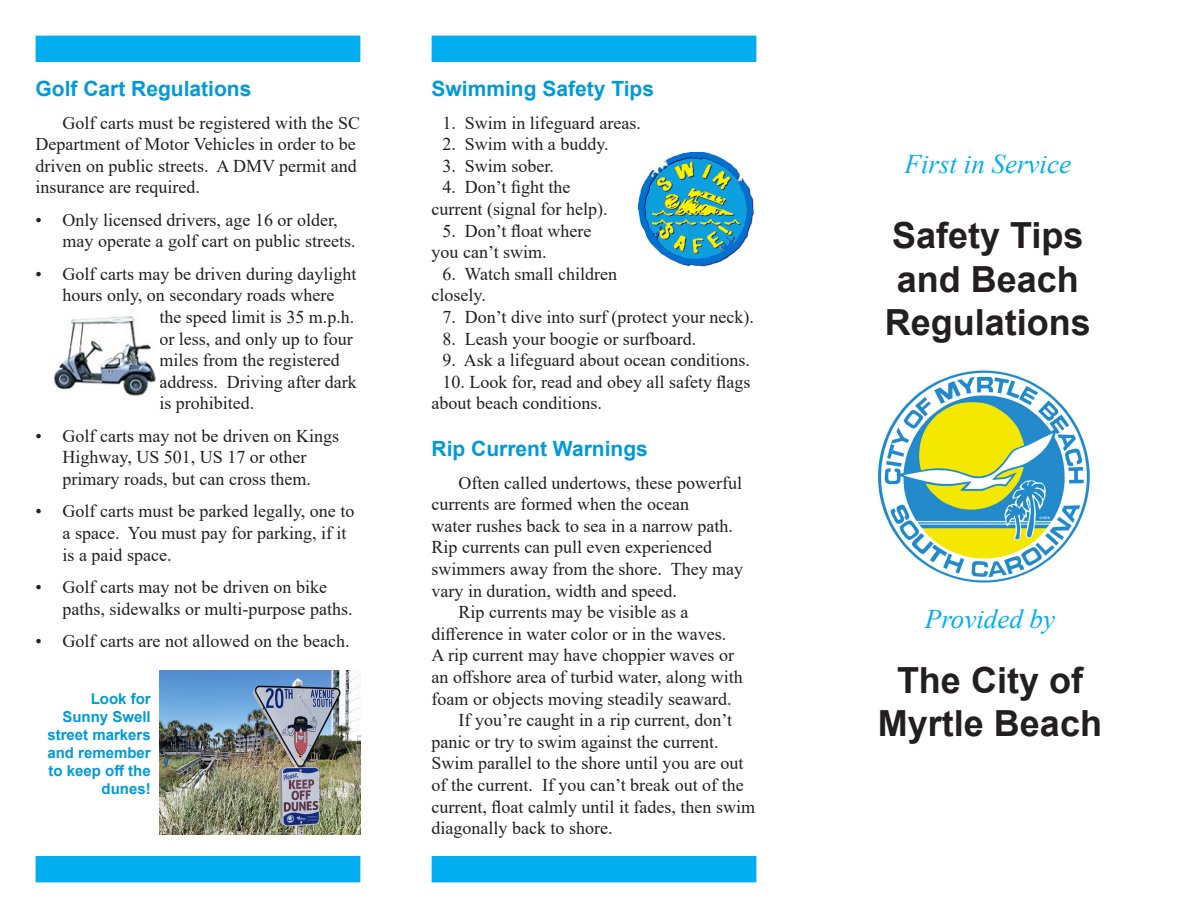
<style>
.page{position:relative;width:1188px;height:918px;background:#fff}
.page>*{position:absolute;margin:0;border:0;box-sizing:border-box;transform-origin:0 0}
.t1{font:700 36px "Arial";color:#231f20}
.t2{font:italic 27px "Times New Roman";color:#00aeef}
.t3{font:700 21px "Arial";color:#009ad9}
.t4{font:18px/21.6px "Times New Roman";color:#231f20}
.t5{font:700 15px/18px "Arial";color:#009ad9;text-align:right}
</style>
<div class="page">
<div style="left:36px;top:36px;width:324px;height:26px;background:#00aeef"></div>
<div style="left:432px;top:36px;width:324px;height:26px;background:#00aeef"></div>
<div style="left:36px;top:856px;width:324px;height:26px;background:#00aeef"></div>
<div style="left:432px;top:856px;width:324px;height:26px;background:#00aeef"></div>
<img style="left:878px;top:370px;width:212px;height:212px">
<img style="left:637px;top:151px;width:117px;height:116px">
<img style="left:53px;top:316px;width:104px;height:80px">
<img style="left:159px;top:670px;width:201px;height:165px">
<p class="t3" style="left:36px;top:74px;width:217px">Golf Cart Regulations</p>
<p class="t4" style="left:36px;top:111px;width:326px;text-indent:27px">Golf carts must be registered with the SC Department of Motor Vehicles in order to be driven on public streets. A DMV permit and insurance are required.</p>
<p class="t4" style="left:63px;top:208px;width:294px;text-indent:-27px">• Only licensed drivers, age 16 or older, may operate a golf cart on public streets.</p>
<p class="t4" style="left:36px;top:262px;width:322px">• Golf carts may be driven during daylight</p>
<p class="t4" style="left:63px;top:284px;width:273px">hours only, on secondary roads where</p>
<p class="t4" style="left:159px;top:306px;width:197px">the speed limit is 35 m.p.h.</p>
<p class="t4" style="left:159px;top:327px;width:195px">or less, and only up to four</p>
<p class="t4" style="left:159px;top:349px;width:182px">miles from the registered</p>
<p class="t4" style="left:159px;top:370px;width:199px">address. Driving after dark</p>
<p class="t4" style="left:159px;top:392px;width:97px">is prohibited.</p>
<p class="t4" style="left:36px;top:424px;width:305px;text-align:center">• Golf carts may not be driven on Kings<br>Highway, US 501, US 17 or other primary roads, but can cross them.</p>
<p class="t4" style="left:63px;top:500px;width:293px;text-indent:-27px">• Golf carts must be parked legally, one to a space. You must pay for parking, if it is a paid space.</p>
<p class="t4" style="left:63px;top:576px;width:291px;text-indent:-27px">• Golf carts may not be driven on bike paths, sidewalks or multi-purpose paths.</p>
<p class="t4" style="left:36px;top:630px;width:315px">• Golf carts are not allowed on the beach.</p>
<p class="t5" style="left:47px;top:690px;width:105px">Look for<br>Sunny Swell street markers and remember to keep off the dunes!</p>
<p class="t3" style="left:432px;top:74px;width:224px">Swimming Safety Tips</p>
<p class="t4" style="left:442px;top:111px;width:200px">1. Swim in lifeguard areas.</p>
<p class="t4" style="left:442px;top:133px;width:168px">2. Swim with a buddy.</p>
<p class="t4" style="left:442px;top:154px;width:113px">3. Swim sober.</p>
<p class="t4" style="left:432px;top:176px;width:177px;text-indent:11px">4. Don’t fight the current (signal for help).</p>
<p class="t4" style="left:432px;top:219px;width:161px;text-indent:11px">5. Don’t float where you can’t swim.</p>
<p class="t4" style="left:432px;top:262px;width:187px;text-indent:11px">6. Watch small children closely.</p>
<p class="t4" style="left:442px;top:306px;width:313px">7. Don’t dive into surf (protect your neck).</p>
<p class="t4" style="left:442px;top:327px;width:255px">8. Leash your boogie or surfboard.</p>
<p class="t4" style="left:442px;top:349px;width:309px">9. Ask a lifeguard about ocean conditions.</p>
<p class="t4" style="left:432px;top:370px;width:321px;text-indent:11px">10. Look for, read and obey all safety flags about beach conditions.</p>
<p class="t3" style="left:432px;top:434px;width:218px">Rip Current Warnings</p>
<p class="t4" style="left:432px;top:471px;width:313px;text-indent:27px">Often called undertows, these powerful currents are formed when the ocean<br>water rushes back to sea in a narrow path.<br>Rip currents can pull even experienced swimmers away from the shore. They may vary in duration, width and speed.</p>
<p class="t4" style="left:432px;top:601px;width:313px;text-indent:27px">Rip currents may be visible as a difference in water color or in the waves.<br>A rip current may have choppier waves or an offshore area of turbid water, along with foam or objects moving steadily seaward.</p>
<p class="t4" style="left:432px;top:709px;width:325px;text-indent:27px">If you’re caught in a rip current, don’t panic or try to swim against the current.<br>Swim parallel to the shore until you are out of the current. If you can’t break out of the current, float calmly until it fades, then swim diagonally back to shore.</p>
<p class="t2" style="left:905px;top:145px;width:168px">First in Service</p>
<p class="t1" style="left:892px;top:210px;width:193px">Safety Tips</p>
<p class="t1" style="left:897px;top:254px;width:184px">and Beach</p>
<p class="t1" style="left:885px;top:297px;width:208px">Regulations</p>
<p class="t2" style="left:925px;top:600px;width:132px">Provided by</p>
<p class="t1" style="left:897px;top:655px;width:188px">The City of</p>
<p class="t1" style="left:878px;top:698px;width:226px">Myrtle Beach</p>
</div>
